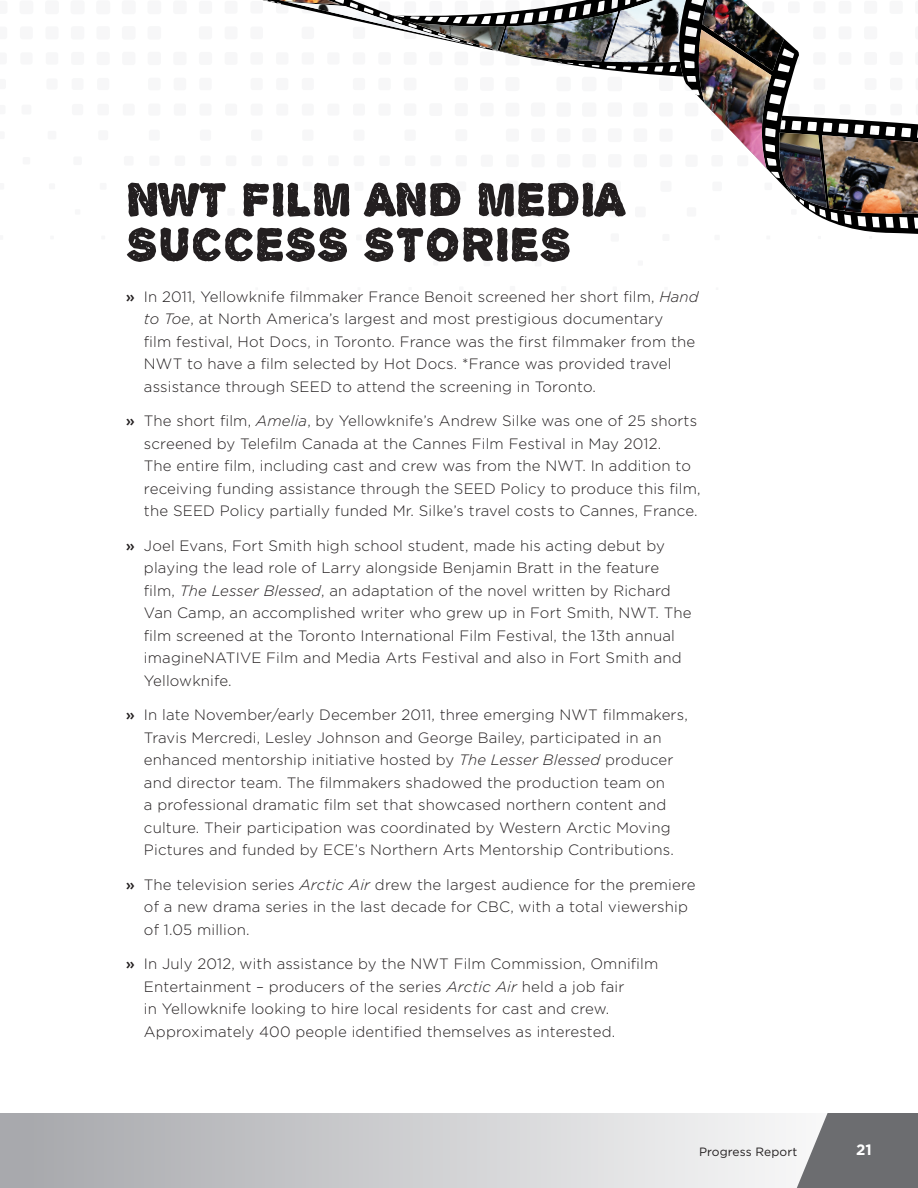
<style>
.page{position:relative;width:918px;height:1188px;background:#fff}
.page>*{position:absolute;margin:0;border:0;box-sizing:border-box;transform-origin:0 0}
.t1{font:51px/45px "Alpha Echo";color:#231f20}
.t2{font:300 15px/22.5px "Gotham";letter-spacing:.01em;color:#231f20}
.t3{font:700 15px "Gotham";color:#fff}
.t4{font:12px "Gotham";letter-spacing:.01em;color:#231f20}
.s1{font-weight:500}
.s2{font-style:italic}
</style>
<div class="page">
<div style="left:97px;top:52px;width:13px;height:13px;background:#f2f3f4;border-radius:3px"></div>
<div style="left:96px;top:26px;width:14px;height:14px;background:#f2f3f4;border-radius:3px"></div>
<div style="left:97px;top:104px;width:12px;height:11px;background:#f2f3f4;border-radius:2px"></div>
<div style="left:97px;top:78px;width:12px;height:12px;background:#f2f3f4;border-radius:2px"></div>
<div style="left:73px;top:156px;width:9px;height:9px;background:#f2f3f4;border-radius:2px"></div>
<div style="left:72px;top:104px;width:11px;height:11px;background:#f2f3f4;border-radius:2px"></div>
<div style="left:45px;top:26px;width:14px;height:13px;background:#f2f3f4;border-radius:3px"></div>
<div style="left:100px;top:183px;width:7px;height:7px;background:#f2f3f4"></div>
<div style="left:98px;top:130px;width:10px;height:10px;background:#f2f3f4;border-radius:2px"></div>
<div style="left:71px;top:52px;width:13px;height:13px;background:#f2f3f4;border-radius:3px"></div>
<div style="left:71px;top:26px;width:13px;height:14px;background:#f2f3f4;border-radius:3px"></div>
<div style="left:72px;top:78px;width:12px;height:12px;background:#f2f3f4;border-radius:2px"></div>
<div style="left:21px;top:105px;width:10px;height:10px;background:#f2f3f4;border-radius:2px"></div>
<div style="left:20px;top:52px;width:13px;height:13px;background:#f2f3f4;border-radius:2px"></div>
<div style="left:20px;top:26px;width:13px;height:13px;background:#f2f3f4;border-radius:3px"></div>
<div style="left:23px;top:157px;width:7px;height:8px;background:#f2f3f4;border-radius:2px"></div>
<div style="left:46px;top:78px;width:12px;height:12px;background:#f2f3f4;border-radius:2px"></div>
<div style="left:48px;top:131px;width:8px;height:9px;background:#f2f3f4;border-radius:2px"></div>
<div style="left:46px;top:52px;width:12px;height:13px;background:#f2f3f4;border-radius:3px"></div>
<div style="left:508px;top:233px;width:9px;height:9px;background:#f2f3f4;border-radius:2px"></div>
<div style="left:535px;top:260px;width:6px;height:7px;background:#f2f3f4"></div>
<div style="left:611px;top:233px;width:8px;height:9px;background:#f2f3f4;border-radius:2px"></div>
<div style="left:559px;top:233px;width:9px;height:9px;background:#f2f3f4;border-radius:2px"></div>
<div style="left:96px;top:0;width:14px;height:14px;background:#f2f3f4;border-radius:3px"></div>
<div style="left:71px;top:0;width:14px;height:14px;background:#f2f3f4;border-radius:3px"></div>
<div style="left:20px;top:0;width:13px;height:14px;background:#f2f3f4;border-radius:3px"></div>
<div style="left:45px;top:0;width:14px;height:14px;background:#f2f3f4;border-radius:3px"></div>
<svg style="left:0;top:1113px;width:797px;height:75px;background:#cdcdd0"></svg>
<svg style="left:797px;top:1113px;width:121px;height:75px;background:#7d7e80"></svg>
<svg style="left:106px;top:0;width:812px;height:234px"></svg>
<img style="left:822px;top:135px;width:96px;height:79px">
<h1 class="t1" style="left:126px;top:177px;width:478px">NWT FILM AND MEDIA<br>SUCCESS STORIES</h1>
<p class="t2" style="left:144px;top:285px;width:556px;text-indent:-18px"><span class="s1">»</span> I n 2011, Yellowknife filmmaker France Benoit screened her short film, <span class="s2">Hand to Toe</span>, at North America’s largest and most prestigious documentary<br>film festival, Hot Docs, in Toronto. France was the first filmmaker from the NWT to have a film selected by H ot Docs. *France was provided travel assistance through SEED</p>
<p class="t2" style="left:337px;top:375px;width:261px">to attend the screening in Toronto.</p>
<p class="t2" style="left:144px;top:409px;width:555px;text-indent:-18px"><span class="s1">»</span> The short film, <span class="s2">Amelia</span>, by Yellowknife’s Andrew Silke was one of 25 shorts screened by Telefilm Canada at the Cannes Film Festival in May 2012.<br>The entire film, including cast and crew was from the NWT. I n addition to receiving funding assistance through the SEED</p>
<p class="t2" style="left:501px;top:477px;width:201px">Policy to produce this film,</p>
<p class="t2" style="left:144px;top:499px;width:41px">the SEED</p>
<p class="t2" style="left:220px;top:499px;width:479px">Policy partially funded M r. Silke’s travel costs to Cannes, France.</p>
<p class="t2" style="left:144px;top:534px;width:549px;text-indent:-18px"><span class="s1">»</span> Joel Evans, Fort Smith high school student, made his acting debut by playing the lead role of Larry alongside Benjamin Bratt in the feature film, <span class="s2">The Lesser Blessed</span>, an adaptation of the novel written by Richard Van Camp, an accomplished writer who grew up in Fort Smith, NWT. The film screened at the Toronto I nternational Film Festival, the 13th annual imagineNATIVE</p>
<p class="t2" style="left:266px;top:646px;width:417px">Film and Media Arts Festival and also in Fort Smith and</p>
<p class="t2" style="left:144px;top:669px;width:89px">Yellowknife.</p>
<p class="t2" style="left:144px;top:703px;width:545px;text-indent:-18px"><span class="s1">»</span> I n late November/early December 2011, three emerging NWT filmmakers, Travis Mercredi, Lesley Johnson and George Bailey, participated in an enhanced mentorship initiative hosted by <span class="s2">The Lesser Blessed</span> producer and director team. The filmmakers shadowed the production team on<br>a professional dramatic film set that showcased northern content and culture. Their participation was coordinated by Western Arctic Moving Pictures and funded by ECE</p>
<p class="t2" style="left:355px;top:838px;width:321px">’s Northern Arts Mentorship Contributions.</p>
<p class="t2" style="left:144px;top:873px;width:553px;text-indent:-18px"><span class="s1">»</span> The television series <span class="s2">Arctic Air</span> drew the largest audience for the premiere of a new drama series in the last decade for CBC</p>
<p class="t2" style="left:510px;top:895px;width:179px">, with a total viewership</p>
<p class="t2" style="left:144px;top:918px;width:107px">of 1.05 million.</p>
<p class="t2" style="left:144px;top:952px;width:516px;text-indent:-18px"><span class="s1">»</span> I n July 2012, with assistance by the NWT Film Commission, Omnifilm Entertainment – producers of the series <span class="s2">Arctic Air</span> held a job fair<br>in Yellowknife looking to hire local residents for cast and crew.<br>Approximately 400 people identified themselves as interested.</p>
<p class="t4" style="left:699px;top:1145px;width:100px">Progress Report</p>
<p class="t3" style="left:856px;top:1141px;width:17px">21</p>
</div>
